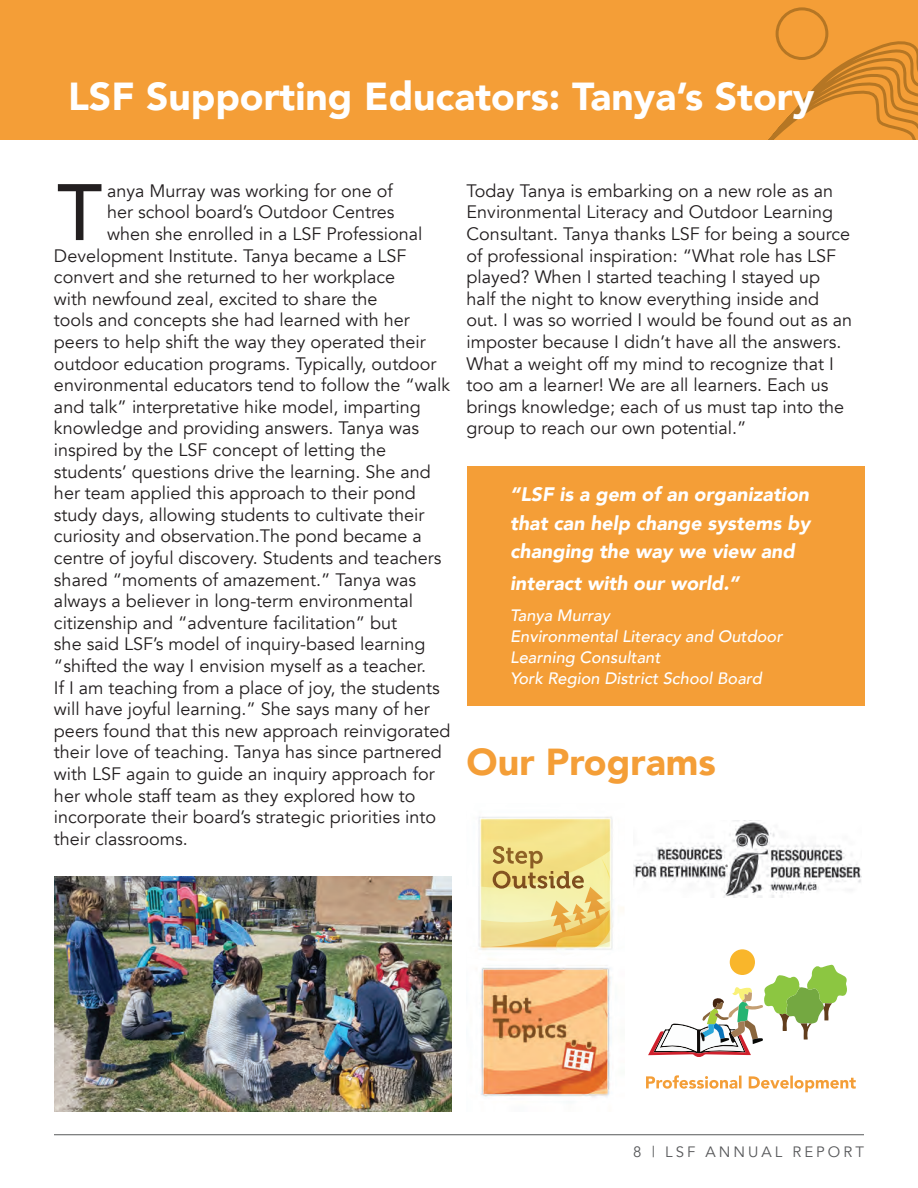
<style>
.page{position:relative;width:918px;height:1188px;background:#fff}
.page>*{position:absolute;margin:0;border:0;box-sizing:border-box;transform-origin:0 0}
.t1{font:500 79.05px "Avenir";color:#231f20}
.t2{font:900 39px "Avenir";color:#fff}
.t3{font:900 37.5px "Avenir";color:#f49e37}
.t4{font:italic 900 19.5px/28.5px "Avenir";color:#fff;text-align:justify}
.t5{font:18px/21.6px "Avenir";color:#231f20}
.t6{font:italic 500 16.5px/21px "Avenir";color:#fff}
.t7{font:15px "Avenir";letter-spacing:.2em;color:#57585a}
</style>
<div class="page">
<hr style="left:54px;top:1134px;width:810px;height:1px;background:#57585a">
<div style="left:467px;top:466px;width:397px;height:239px;background:#f49e37"></div>
<div style="left:0;top:0;width:918px;height:140px;background:#f49e37"></div>
<svg style="left:768px;top:7px;width:150px;height:133px"></svg>
<img style="left:634px;top:820px;width:227px;height:78px">
<img style="left:480px;top:965px;width:132px;height:133px">
<img style="left:478px;top:816px;width:135px;height:85px">
<img style="left:478px;top:901px;width:146px;height:59px">
<img style="left:554px;top:857px;width:61px;height:99px">
<img style="left:551px;top:901px;width:20px;height:31px">
<img style="left:573px;top:904px;width:13px;height:21px">
<img style="left:585px;top:887px;width:21px;height:32px">
<img style="left:493px;top:846px;width:91px;height:43px">
<svg style="left:646px;top:1075px;width:210px;height:17px"></svg>
<svg style="left:648px;top:965px;width:199px;height:92px"></svg>
<div style="left:730px;top:949px;width:25px;height:26px;background:#f9b62b;border-radius:50%"></div>
<img style="left:54px;top:876px;width:398px;height:236px">
<h2 class="t2" style="left:68px;top:70px;width:748px">LSF Supporting Educators: Tanya’s Story</h2>
<h1 class="t1" style="left:57px;top:161px;width:47px">T</h1>
<p class="t5" style="left:107px;top:180px;width:287px">anya Murray was working for one of</p>
<p class="t5" style="left:107px;top:202px;width:289px">her school board’s Outdoor Centres</p>
<p class="t5" style="left:107px;top:224px;width:317px">when she enrolled in a LSF Professional</p>
<p class="t5" style="left:54px;top:245px;width:354px">Development Institute. Tanya became a LSF</p>
<p class="t5" style="left:54px;top:267px;width:343px">convert and she returned to her workplace</p>
<p class="t5" style="left:54px;top:288px;width:325px">with newfound zeal, excited to share the</p>
<p class="t5" style="left:54px;top:310px;width:357px">tools and concepts she had learned with her</p>
<p class="t5" style="left:54px;top:332px;width:373px">peers to help shift the way they operated their</p>
<p class="t5" style="left:54px;top:353px;width:384px">outdoor education programs. Typically, outdoor</p>
<p class="t5" style="left:54px;top:375px;width:398px">environmental educators tend to follow the “walk</p>
<p class="t5" style="left:54px;top:396px;width:368px">and talk” interpretative hike model, imparting</p>
<p class="t5" style="left:54px;top:418px;width:367px">knowledge and providing answers. Tanya was</p>
<p class="t5" style="left:54px;top:440px;width:334px">inspired by the LSF concept of letting the</p>
<p class="t5" style="left:54px;top:461px;width:378px">students’ questions drive the learning. She and</p>
<p class="t5" style="left:54px;top:483px;width:363px">her team applied this approach to their pond</p>
<p class="t5" style="left:54px;top:504px;width:372px">study days, allowing students to cultivate their</p>
<p class="t5" style="left:54px;top:526px;width:369px">curiosity and observation.The pond became a</p>
<p class="t5" style="left:54px;top:548px;width:389px">centre of joyful discovery. Students and teachers</p>
<p class="t5" style="left:54px;top:569px;width:364px">shared “moments of amazement.” Tanya was</p>
<p class="t5" style="left:54px;top:591px;width:361px">always a believer in long-term environmental</p>
<p class="t5" style="left:54px;top:612px;width:345px">citizenship and “adventure facilitation” but</p>
<p class="t5" style="left:54px;top:634px;width:373px">she said LSF’s model of inquiry-based learning</p>
<p class="t5" style="left:54px;top:656px;width:374px">“shifted the way I envision myself as a teacher.</p>
<p class="t5" style="left:54px;top:677px;width:387px">If I am teaching from a place of joy, the students</p>
<p class="t5" style="left:54px;top:699px;width:377px">will have joyful learning.” She says many of her</p>
<p class="t5" style="left:54px;top:720px;width:398px">peers found that this new approach reinvigorated</p>
<p class="t5" style="left:54px;top:742px;width:389px">their love of teaching. Tanya has since partnered</p>
<p class="t5" style="left:54px;top:764px;width:382px">with LSF again to guide an inquiry approach for</p>
<p class="t5" style="left:54px;top:785px;width:363px">her whole staff team as they explored how to</p>
<p class="t5" style="left:54px;top:807px;width:384px">incorporate their board’s strategic priorities into</p>
<p class="t5" style="left:54px;top:828px;width:135px">their classrooms.</p>
<p class="t5" style="left:467px;top:180px;width:387px">Today Tanya is embarking on a new role as an Environmental Literacy and Outdoor Learning Consultant. Tanya thanks LSF for being a source of professional inspiration: “What role has LSF played? When I started teaching I stayed up half the night to know everything inside and out. I was so worried I would be found out as an imposter because I didn’t have all the answers.<br>What a weight off my mind to recognize that I too am a learner! We are all learners. Each us brings knowledge; each of us must tap into the group to reach our own potential.”</p>
<p class="t4" style="left:510px;top:481px;width:302px">“LSF is a gem of an organization that can help change systems by changing the way we view and</p>
<p class="t4" style="left:510px;top:569px;width:231px">interact with our world.”</p>
<p class="t6" style="left:510px;top:605px;width:274px">Tanya Murray<br>Environmental Literacy and Outdoor<br>Learning Consultant<br>York Region District School Board</p>
<h3 class="t3" style="left:467px;top:737px;width:251px">Our Programs</h3>
<p class="t7" style="left:633px;top:1142px;width:232px">8 | LSF ANNUAL REPORT</p>
</div>
